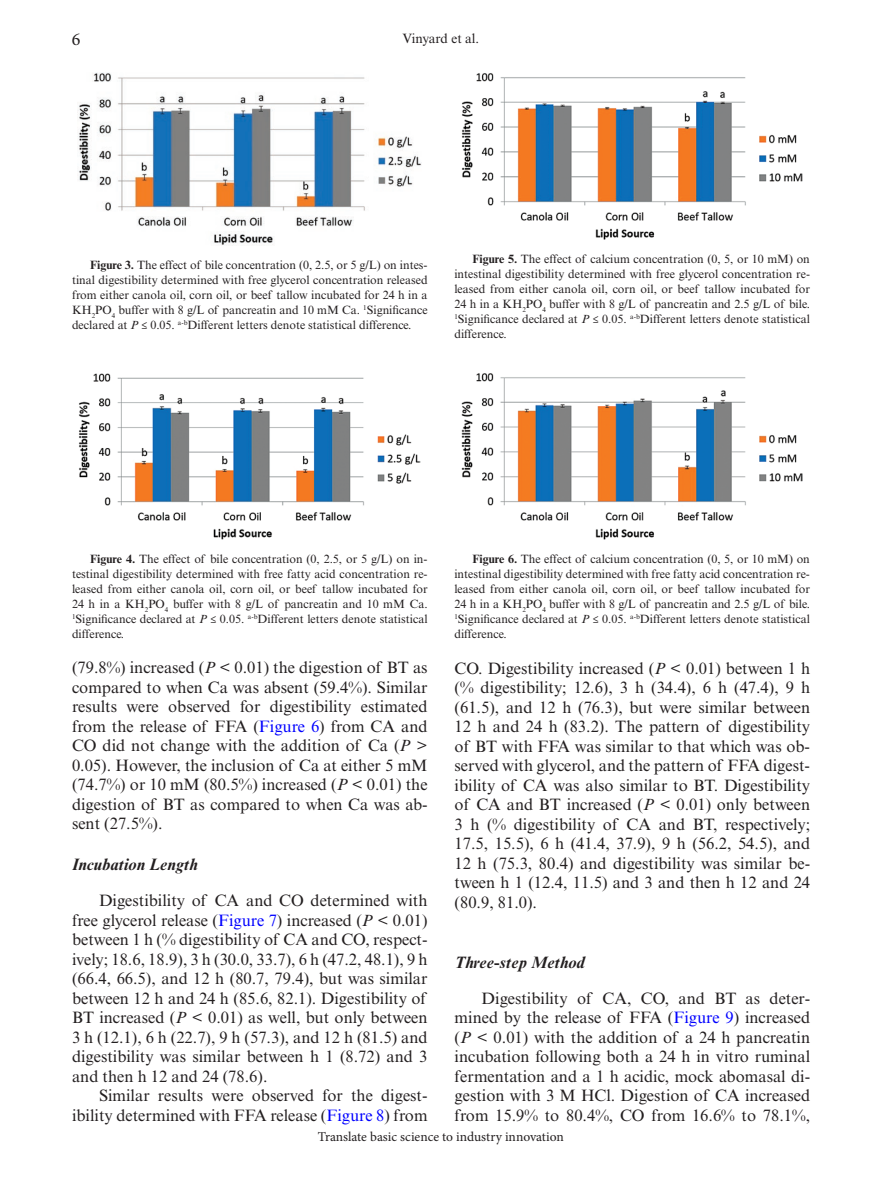
<style>
.page{position:relative;width:891px;height:1188px;background:#fff}
.page>*{position:absolute;margin:0;border:0;box-sizing:border-box;transform-origin:0 0}
.t1{font:18px "Minion Pro";color:#231f20}
.t2{font:16.5px/19.5px "Times New Roman MT Std";color:#231f20;text-align:justify}
.t3{font:italic 700 16.5px "Times New Roman MT Std";color:#231f20}
.t4{font:13.5px "Minion Pro";color:#231f20}
.t5{font:13.5px "Times New Roman MT Std";letter-spacing:-.005em;color:#231f20}
.t6{font:12px/15px "Times New Roman MT Std";color:#231f20;text-align:justify}
.s1{font-weight:700}
.s2{font-style:italic}
.s3{color:#00f}
</style>
<div class="page">
<img style="left:79px;top:373px;width:342px;height:167px">
<img style="left:462px;top:73px;width:340px;height:167px">
<img style="left:462px;top:373px;width:340px;height:167px">
<img style="left:79px;top:73px;width:343px;height:172px">
<p class="t1" style="left:72px;top:27px;width:10px">6</p>
<p class="t5" style="left:402px;top:30px;width:78px">Vinyard et al.</p>
<p class="t6" style="left:72px;top:257px;width:357px;text-indent:18px"><span class="s1">Figure 3.</span> The effect of bile concentration (0, 2.5, or 5 g/L) on intes&shy;tinal digestibility determined with free glycerol concentration released from either canola oil, corn oil, or beef tallow incubated for 24 h in a KH<sub>2</sub>PO<sub>4</sub> buffer with 8 g/L of pancreatin and 10 mM Ca. <sup>1</sup>Significance declared at <span class="s2">P</span> ≤ 0.05. <sup>a-b</sup>Different letters denote statistical difference.</p>
<p class="t6" style="left:454px;top:251px;width:357px;text-indent:18px"><span class="s1">Figure 5.</span> The effect of calcium concentration (0, 5, or 10 mM) on intestinal digestibility determined with free glycerol concentration re&shy;leased from either canola oil, corn oil, or beef tallow incubated for 24 h in a KH<sub>2</sub>PO<sub>4</sub> buffer with 8 g/L of pancreatin and 2.5 g/L of bile.<br><sup>1</sup>Significance declared at <span class="s2">P</span> ≤ 0.05. <sup>a-b</sup>Different letters denote statistical difference.</p>
<p class="t6" style="left:72px;top:551px;width:357px;text-indent:18px"><span class="s1">Figure 4.</span> The effect of bile concentration (0, 2.5, or 5 g/L) on in&shy;testinal digestibility determined with free fatty acid concentration re&shy;leased from either canola oil, corn oil, or beef tallow incubated for 24 h in a KH<sub>2</sub>PO<sub>4</sub> buffer with 8 g/L of pancreatin and 10 mM Ca.<br><sup>1</sup>Significance declared at <span class="s2">P</span> ≤ 0.05. <sup>a-b</sup>Different letters denote statistical difference.</p>
<p class="t2" style="left:72px;top:658px;width:357px">(79.8%) increased (<span class="s2">P</span> &lt; 0.01) the digestion of BT as compared to when Ca was absent (59.4%). Similar results were observed for digestibility estimated from the release of FFA (<span class="s3">Figure 6</span>) from CA and CO did not change with the addition of Ca (<span class="s2">P</span> &gt; 0.05). However, the inclusion of Ca at either 5 mM (74.7%) or 10 mM (80.5%) increased (<span class="s2">P</span> &lt; 0.01) the digestion of BT as compared to when Ca was ab&shy;sent (27.5%).</p>
<p class="t3" style="left:72px;top:854px;width:127px">Incubation Length</p>
<p class="t2" style="left:72px;top:891px;width:357px;text-indent:27px">Digestibility of CA and CO determined with free glycerol release (<span class="s3">Figure 7</span>) increased (<span class="s2">P</span> &lt; 0.01) between 1 h (% digestibility of CA and CO, respect&shy;ively; 18.6, 18.9), 3 h (30.0, 33.7), 6 h (47.2, 48.1), 9 h (66.4, 66.5), and 12 h (80.7, 79.4), but was similar between 12 h and 24 h (85.6, 82.1). Digestibility of BT increased (<span class="s2">P</span> &lt; 0.01) as well, but only between 3 h (12.1), 6 h (22.7), 9 h (57.3), and 12 h (81.5) and digestibility was similar between h 1 (8.72) and 3 and then h 12 and 24 (78.6).</p>
<p class="t2" style="left:72px;top:1086px;width:357px;text-align:right">Similar results were observed for the digest&shy;ibility determined with FFA release (<span class="s3">Figure 8</span>) from</p>
<p class="t6" style="left:454px;top:551px;width:357px;text-indent:18px"><span class="s1">Figure 6.</span> The effect of calcium concentration (0, 5, or 10 mM) on intestinal digestibility determined with free fatty acid concentration re&shy;leased from either canola oil, corn oil, or beef tallow incubated for 24 h in a KH<sub>2</sub>PO<sub>4</sub> buffer with 8 g/L of pancreatin and 2.5 g/L of bile.<br><sup>1</sup>Significance declared at <span class="s2">P</span> ≤ 0.05. <sup>a-b</sup>Different letters denote statistical difference.</p>
<p class="t2" style="left:455px;top:658px;width:357px">CO. Digestibility increased (<span class="s2">P</span> &lt; 0.01) between 1 h (% digestibility; 12.6), 3 h (34.4), 6 h (47.4), 9 h (61.5), and 12 h (76.3), but were similar between 12 h and 24 h (83.2). The pattern of digestibility of BT with FFA was similar to that which was ob&shy;served with glycerol, and the pattern of FFA digest&shy;ibility of CA was also similar to BT. Digestibility of CA and BT increased (<span class="s2">P</span> &lt; 0.01) only between 3 h (% digestibility of CA and BT, respectively; 17.5, 15.5), 6 h (41.4, 37.9), 9 h (56.2, 54.5), and 12 h (75.3, 80.4) and digestibility was similar be&shy;tween h 1 (12.4, 11.5) and 3 and then h 12 and 24 (80.9, 81.0).</p>
<p class="t3" style="left:455px;top:952px;width:132px">Three-step Method</p>
<p class="t2" style="left:455px;top:988px;width:357px;text-indent:27px">Digestibility of CA, CO, and BT as deter&shy;mined by the release of FFA (<span class="s3">Figure 9</span>) increased (<span class="s2">P</span> &lt; 0.01) with the addition of a 24 h pancreatin incubation following both a 24 h in vitro ruminal fermentation and a 1 h acidic, mock abomasal di&shy;gestion with 3 M HCl. Digestion of CA increased from 15.9% to 80.4%, CO from 16.6% to 78.1%,</p>
<p class="t4" style="left:318px;top:1128px;width:247px">Translate basic science to industry innovation</p>
</div>
